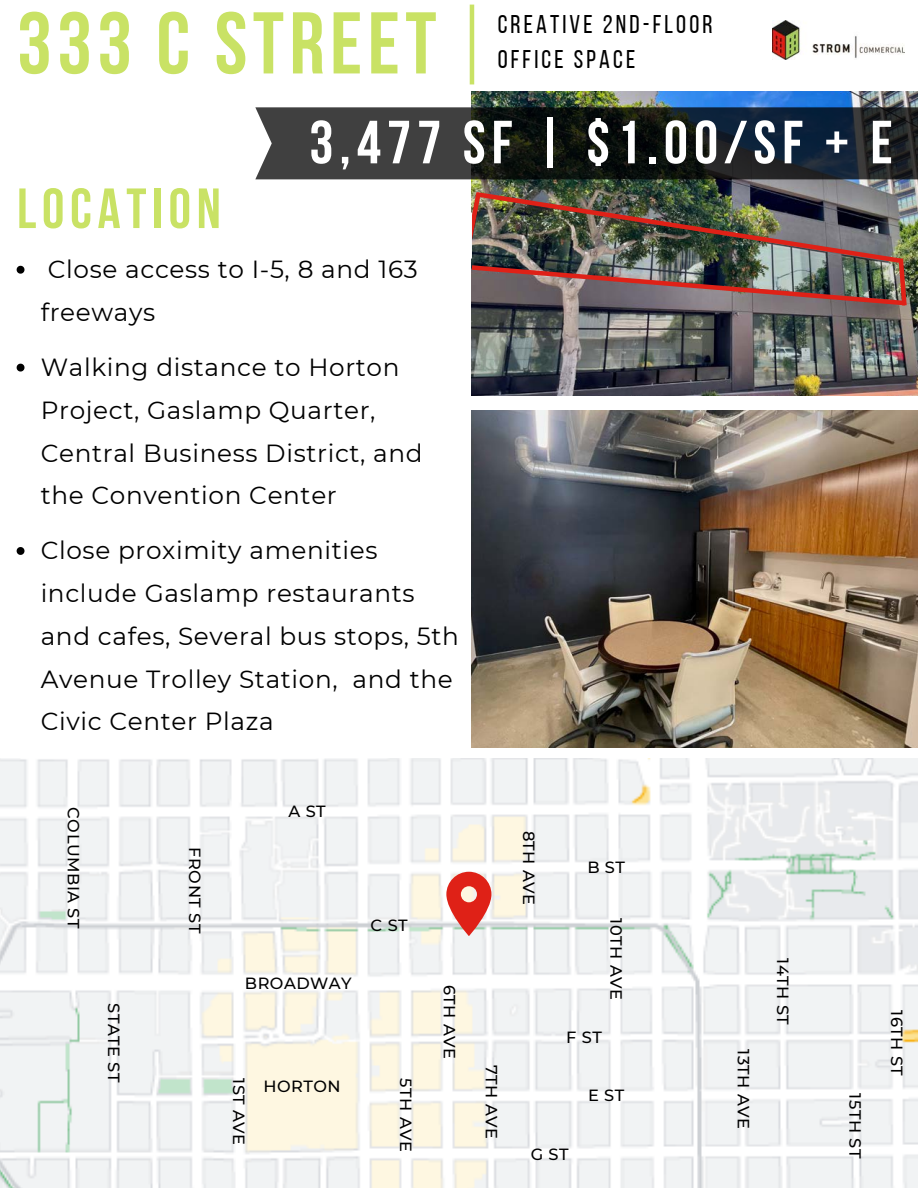
<style>
.page{position:relative;width:918px;height:1188px;background:#fff}
.page>*{position:absolute;margin:0;border:0;box-sizing:border-box;transform-origin:0 0}
.t1{font:700 87.3px "Bebas Neue";letter-spacing:.065em;color:#c9e265}
.t2{font:700 60.75px "Bebas Neue";letter-spacing:.1em;color:#fff}
.t3{font:700 56.55px "Bebas Neue";letter-spacing:.1em;color:#c9e265}
.t4{font:25.5px/34.8px "Bebas Neue";letter-spacing:.125em;color:#000}
.t5{font:24.75px/42.8px "Montserrat";letter-spacing:.025em;color:#000}
.t6{font:500 16.2px "Montserrat";letter-spacing:.03em;color:#000}
</style>
<div class="page">
<img style="left:0;top:759px;width:918px;height:429px">
<img style="left:472px;top:410px;width:445px;height:338px">
<img style="left:472px;top:92px;width:446px;height:304px">
<img style="left:773px;top:21px;width:131px;height:39px">
<hr style="left:470px;top:5px;width:4px;height:79px;background:#c9e265">
<svg style="left:17px;top:266px;width:8px;height:8px"></svg>
<svg style="left:17px;top:364px;width:8px;height:8px"></svg>
<svg style="left:17px;top:547px;width:8px;height:8px"></svg>
<svg style="left:446px;top:872px;width:45px;height:64px"></svg>
<img style="left:471px;top:187px;width:439px;height:123px">
<div style="left:463px;top:213px;width:9px;height:46px;background:#fff"></div>
<svg style="left:255px;top:107px;width:663px;height:72px;background:#242a2c"></svg>
<p class="t1" style="left:17px;top:8px;width:421px">333 C STREET</p>
<p class="t4" style="left:498px;top:10px;width:216px">CREATIVE 2ND-FLOOR<br>OFFICE SPACE</p>
<p class="t3" style="left:17px;top:186px;width:205px">LOCATION</p>
<p class="t2" style="left:309px;top:118px;width:585px">3,477 SF | $1.00/SF + E</p>
<p class="t5" style="left:41px;top:248px;width:379px">Close access to I-5, 8 and 163 freeways</p>
<p class="t5" style="left:41px;top:346px;width:384px">Walking distance to Horton<br>Project, Gaslamp Quarter,<br>Central Business District, and the Convention Center</p>
<p class="t5" style="left:41px;top:529px;width:420px">Close proximity amenities include Gaslamp restaurants and cafes, Several bus stops, 5th<br>Avenue Trolley Station, and the<br>Civic Center Plaza</p>
<p class="t6" style="left:84px;top:807px;width:123px;rotate:90deg">COLUMBIA ST</p>
<p class="t6" style="left:124px;top:1003px;width:81px;rotate:90deg">STATE ST</p>
<p class="t6" style="left:205px;top:847px;width:87px;rotate:90deg">FRONT ST</p>
<p class="t6" style="left:289px;top:802px;width:39px">A ST</p>
<p class="t6" style="left:245px;top:973px;width:108px">BROADWAY</p>
<p class="t6" style="left:371px;top:915px;width:39px">C ST</p>
<p class="t6" style="left:249px;top:1078px;width:69px;rotate:90deg">1ST AVE</p>
<p class="t6" style="left:416px;top:1078px;width:75px;rotate:90deg">5TH AVE</p>
<p class="t6" style="left:263px;top:1077px;width:79px">HORTON</p>
<p class="t6" style="left:460px;top:985px;width:76px;rotate:90deg">6TH AVE</p>
<p class="t6" style="left:502px;top:1065px;width:75px;rotate:90deg">7TH AVE</p>
<p class="t6" style="left:539px;top:831px;width:76px;rotate:90deg">8TH AVE</p>
<p class="t6" style="left:587px;top:858px;width:39px">B ST</p>
<p class="t6" style="left:626px;top:918px;width:83px;rotate:90deg">10TH AVE</p>
<p class="t6" style="left:566px;top:1027px;width:37px">F ST</p>
<p class="t6" style="left:588px;top:1085px;width:38px">E ST</p>
<p class="t6" style="left:531px;top:1144px;width:39px">G ST</p>
<p class="t6" style="left:753px;top:1049px;width:81px;rotate:90deg">13TH AVE</p>
<p class="t6" style="left:793px;top:958px;width:68px;rotate:90deg">14TH ST</p>
<p class="t6" style="left:865px;top:1093px;width:66px;rotate:90deg">15TH ST</p>
<p class="t6" style="left:907px;top:1010px;width:67px;rotate:90deg">16TH ST</p>
</div>
